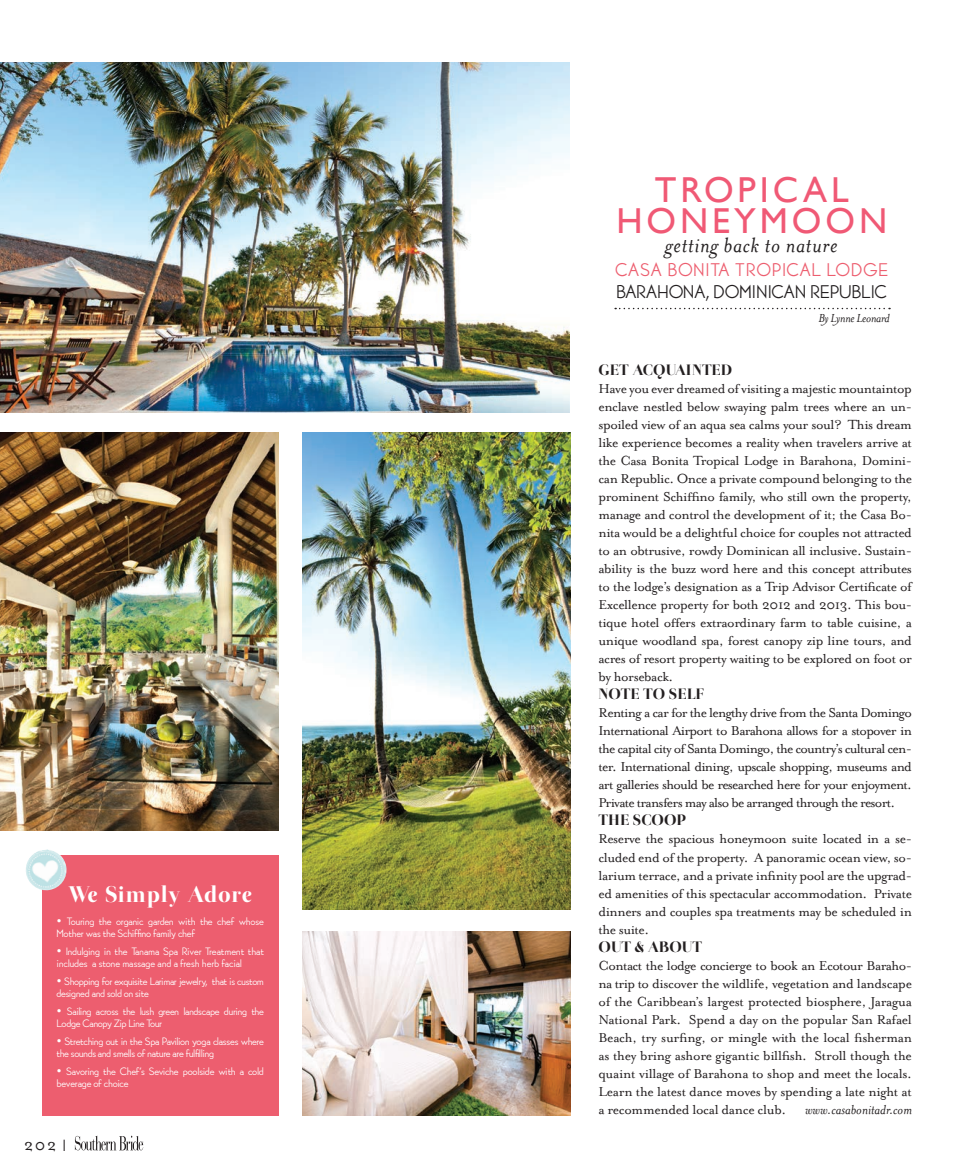
<style>
.page{position:relative;width:972px;height:1175px;background:#fff}
.page>*{position:absolute;margin:0;border:0;box-sizing:border-box;transform-origin:0 0}
.t1{font:36px/31.5px "Gill Sans";letter-spacing:.11em;color:#f05975;text-align:center}
.t2{font:italic 24px "Mrs Eaves";letter-spacing:.03em;color:#231f20}
.t3{font:22.5px "Otama ep";letter-spacing:.02em;color:#fff}
.t4{font:18px "Bernhard Gothic SGOT Std";color:#231f20}
.t5{font:18px "Bernhard Gothic SGOT Std";letter-spacing:.045em;color:#ed5e6f}
.t6{font:18px "Mrs Eaves Roman";color:#231f20}
.t7{font:15px/18px "Mrs Eaves Roman";letter-spacing:-.03em;color:#231f20;text-align:justify}
.t8{font:15px "Otama ep";color:#231f20}
.t9{font:italic 13.5px "Mrs Eaves";letter-spacing:-.02em;color:#231f20}
.t10{font:10.5px/12px "Bernhard Gothic SGOT Std";letter-spacing:-.03em;color:#fff}
.s1{font-size:12.75px}
.s2{font-family:"Mrs Eaves";font-style:italic}
</style>
<div class="page">
<svg style="left:75px;top:1135px;width:68px;height:15px"></svg>
<img style="left:0;top:62px;width:570px;height:350px">
<img style="left:0;top:432px;width:279px;height:398px">
<img style="left:302px;top:432px;width:269px;height:477px">
<img style="left:302px;top:931px;width:269px;height:184px">
<svg style="left:615px;top:308px;width:275px;height:1px"></svg>
<div style="left:42px;top:855px;width:237px;height:260px;background:#ed5e6f"></div>
<img style="left:26px;top:849px;width:41px;height:42px">
<h3 class="t3" style="left:68px;top:880px;width:186px">We Simply Adore</h3>
<p class="t10" style="left:56px;top:914px;width:209px"><span class="s1">•</span> Touring the organic garden with the chef whose<br>Mother was the Schiffino family chef</p>
<p class="t10" style="left:56px;top:944px;width:209px"><span class="s1">•</span> Indulging in the Tanama Spa River Treatment that includes a stone massage and a fresh herb facial</p>
<p class="t10" style="left:56px;top:974px;width:209px"><span class="s1">•</span> Shopping for exquisite Larimar jewelry, that is custom designed and sold on site</p>
<p class="t10" style="left:56px;top:1004px;width:209px"><span class="s1">•</span> Sailing across the lush green landscape during the<br>Lodge Canopy Zip Line Tour</p>
<p class="t10" style="left:56px;top:1034px;width:209px"><span class="s1">•</span> Stretching out in the Spa Pavilion yoga classes where the sounds and smells of nature are fulfilling</p>
<p class="t10" style="left:56px;top:1064px;width:209px"><span class="s1">•</span> Savoring the Chef’s Seviche poolside with a cold beverage of choice</p>
<p class="t6" style="left:24px;top:1134px;width:45px">202 <sub>I</sub></p>
<h1 class="t1" style="left:616px;top:174px;width:272px">TROPICAL<br>HONEYMOON</h1>
<h2 class="t2" style="left:665px;top:232px;width:174px">getting back to nature</h2>
<p class="t5" style="left:615px;top:258px;width:274px">CASA BONITA TROPICAL LODGE</p>
<p class="t4" style="left:616px;top:280px;width:272px">BARAHONA, DOMINICAN REPUBLIC</p>
<p class="t9" style="left:818px;top:310px;width:73px">By Lynne Leonard</p>
<p class="t8" style="left:598px;top:361px;width:135px">GET ACQUAINTED</p>
<p class="t7" style="left:598px;top:380px;width:315px">Have you ever dreamed of visiting a majestic mountaintop enclave nestled below swaying palm trees where an un&shy;spoiled view of an aqua sea calms your soul? This dream like experience becomes a reality when travelers arrive at the Casa Bonita Tropical Lodge in Barahona, Domini&shy;can Republic. Once a private compound belonging to the prominent Schiffino family, who still own the property, manage and control the development of it; the Casa Bo&shy;nita would be a delightful choice for couples not attracted to an obtrusive, rowdy Dominican all inclusive. Sustain&shy;ability is the buzz word here and this concept attributes to the lodge’s designation as a Trip Advisor Certificate of Excellence property for both 2012 and 2013. This bou&shy;tique hotel offers extraordinary farm to table cuisine, a unique woodland spa, forest canopy zip line tours, and acres of resort property waiting to be explored on foot or by horseback.</p>
<p class="t8" style="left:598px;top:685px;width:107px">NOTE TO SELF</p>
<p class="t7" style="left:598px;top:704px;width:315px">Renting a car for the lengthy drive from the Santa Domingo International Airport to Barahona allows for a stopover in the capital city of Santa Domingo, the country’s cultural cen&shy;ter. International dining, upscale shopping, museums and art galleries should be researched here for your enjoyment.<br>Private transfers may also be arranged through the resort.</p>
<p class="t8" style="left:598px;top:811px;width:89px">THE SCOOP</p>
<p class="t7" style="left:598px;top:830px;width:315px">Reserve the spacious honeymoon suite located in a se&shy;cluded end of the property. A panoramic ocean view, so&shy;larium terrace, and a private infinity pool are the upgrad&shy;ed amenities of this spectacular accommodation. Private dinners and couples spa treatments may be scheduled in the suite.</p>
<p class="t8" style="left:598px;top:937px;width:105px">OUT &amp; ABOUT</p>
<p class="t7" style="left:598px;top:956px;width:315px">Contact the lodge concierge to book an Ecotour Baraho&shy;na trip to discover the wildlife, vegetation and landscape of the Caribbean’s largest protected biosphere, Jaragua National Park. Spend a day on the popular San Rafael Beach, try surfing, or mingle with the local fisherman as they bring ashore gigantic billfish. Stroll though the quaint village of Barahona to shop and meet the locals.<br>Learn the latest dance moves by spending a late night at a recommended local dance club. <span class="s2">www.casabonitadr.com</span></p>
</div>
